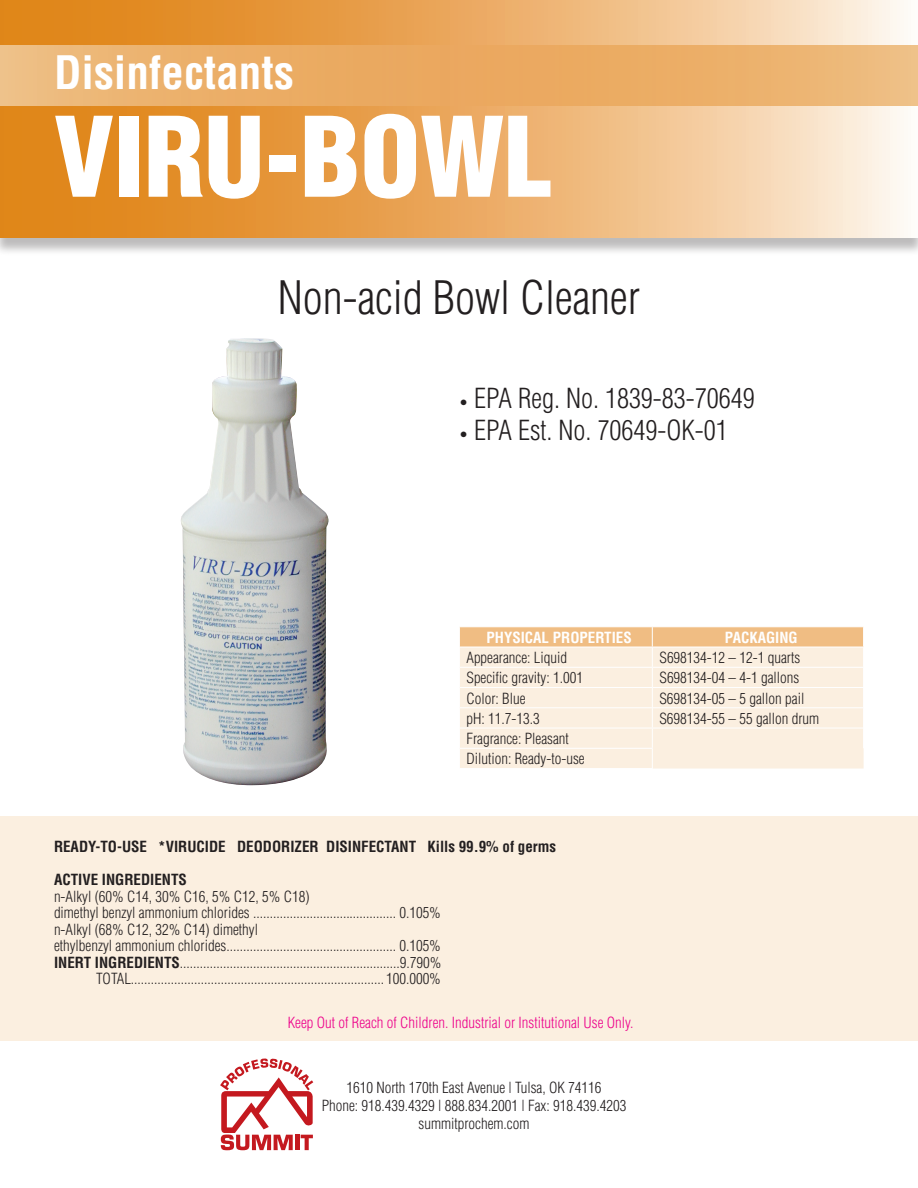
<style>
.page{position:relative;width:918px;height:1188px;background:#fff}
.page>*{position:absolute;margin:0;border:0;box-sizing:border-box;transform-origin:0 0}
.t1{font:900 condensed 108px "Helvetica";color:#fff}
.SubHead{font:300 condensed 45px "Helvetica";color:#231f20}
.Eyebrow_text{font:700 condensed 45px "Helvetica";color:#fff}
.Bulleted_Copy{font:300 condensed 27px "Helvetica";color:#231f20}
.Address_Phone{font:300 condensed 15px/18px "Helvetica";color:#231f20;text-align:center}
.Chart_text{font:300 condensed 15px "Helvetica";color:#231f20}
.t2{font:700 condensed 15px "Helvetica";color:#231f20}
.Directions_and_Stora{font:300 condensed 15px "Helvetica";color:#ed028c}
.t3{font:700 condensed 15px "Helvetica";color:#fff}
.s1{font-size:15px}
.s2{font-weight:700}
</style>
<div class="page">
<div style="left:0;top:817px;width:918px;height:224px;background:#fbefe0"></div>
<div style="left:0;top:2px;width:918px;height:255px;background:#231f20;opacity:.3"></div>
<svg style="left:0;top:0;width:918px;height:238px;background:#ecb06a"></svg>
<svg style="left:0;top:45px;width:918px;height:61px;background:#ebb06b"></svg>
<svg style="left:220px;top:1058px;width:93px;height:92px"></svg>
<img style="left:181px;top:338px;width:148px;height:448px">
<svg style="left:459px;top:627px;width:405px;height:141px;background:#f9e8d4"></svg>
<hr style="left:652px;top:707px;width:212px;height:1px;background:#fff">
<p class="Eyebrow_text" style="left:54px;top:45px;width:241px">Disinfectants</p>
<p class="t1" style="left:54px;top:90px;width:500px">VIRU-BOWL</p>
<p class="SubHead" style="left:278px;top:272px;width:364px">Non-acid Bowl Cleaner</p>
<p class="Bulleted_Copy" style="left:459px;top:383px;width:297px"><span class="s1">•</span> EPA Reg. No. 1839-83-70649</p>
<p class="Bulleted_Copy" style="left:459px;top:415px;width:270px"><span class="s1">•</span> EPA Est. No. 70649-OK-01</p>
<p class="t3" style="left:487px;top:628px;width:147px">PHYSICAL PROPERTIES</p>
<p class="t3" style="left:725px;top:628px;width:74px">PACKAGING</p>
<p class="Chart_text" style="left:466px;top:649px;width:102px">Appearance: Liquid</p>
<p class="Chart_text" style="left:660px;top:649px;width:142px">S698134-12 – 12-1 quarts</p>
<p class="Chart_text" style="left:466px;top:669px;width:118px">Specific gravity: 1.001</p>
<p class="Chart_text" style="left:660px;top:669px;width:141px">S698134-04 – 4-1 gallons</p>
<p class="Chart_text" style="left:466px;top:689px;width:61px">Color: Blue</p>
<p class="Chart_text" style="left:659px;top:689px;width:146px">S698134-05 – 5 gallon pail</p>
<p class="Chart_text" style="left:466px;top:710px;width:75px">pH: 11.7-13.3</p>
<p class="Chart_text" style="left:659px;top:710px;width:161px">S698134-55 – 55 gallon drum</p>
<p class="Chart_text" style="left:466px;top:730px;width:104px">Fragrance: Pleasant</p>
<p class="Chart_text" style="left:466px;top:750px;width:120px">Dilution: Ready-to-use</p>
<p class="t2" style="left:54px;top:838px;width:504px">READY-TO-USE *VIRUCIDE DEODORIZER DISINFECTANT Kills 99.9% of germs</p>
<p class="t2" style="left:54px;top:871px;width:134px">ACTIVE INGREDIENTS</p>
<p class="Address_Phone" style="left:54px;top:887px;width:257px">n-Alkyl (60% C14, 30% C16, 5% C12, 5% C18)</p>
<p class="Address_Phone" style="left:54px;top:904px;width:388px">dimethyl benzyl ammonium chlorides ........................................... 0.105%</p>
<p class="Address_Phone" style="left:54px;top:920px;width:206px">n-Alkyl (68% C12, 32% C14) dimethyl</p>
<p class="Address_Phone" style="left:54px;top:937px;width:388px">ethylbenzyl ammonium chlorides................................................... 0.105%</p>
<p class="Address_Phone" style="left:54px;top:953px;width:389px"><span class="s2">INERT INGREDIENTS</span>..................................................................9.790%</p>
<p class="Address_Phone" style="left:96px;top:970px;width:346px">TOTAL............................................................................ 100.000%</p>
<p class="Directions_and_Stora" style="left:288px;top:1014px;width:347px">Keep Out of Reach of Children. Industrial or Institutional Use Only.</p>
<p class="Address_Phone" style="left:346px;top:1078px;width:257px">1610 North 170th East Avenue | Tulsa, OK 74116</p>
<p class="Address_Phone" style="left:322px;top:1096px;width:306px">Phone: 918.439.4329 | 888.834.2001 | Fax: 918.439.4203 summitprochem.com</p>
</div>
